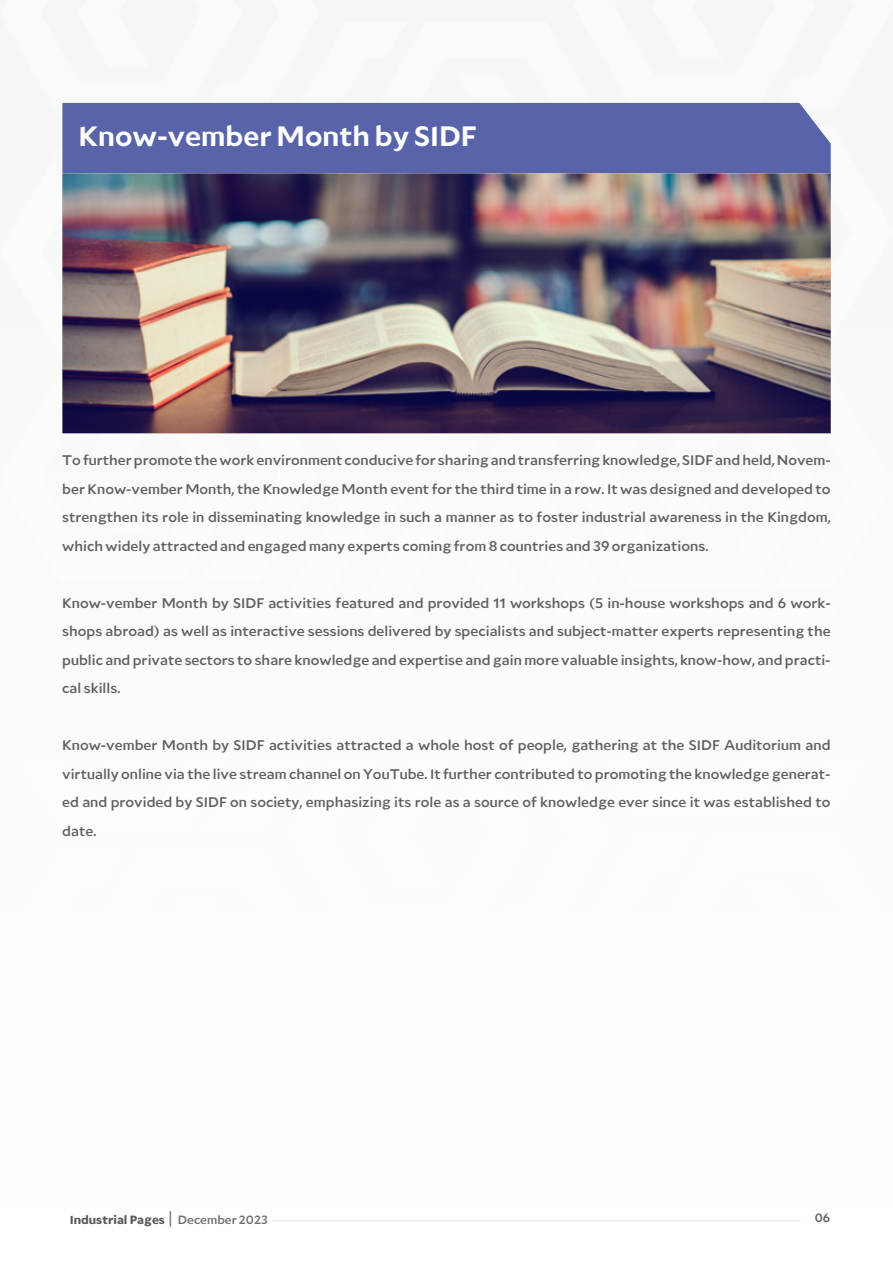
<style>
.page{position:relative;width:893px;height:1263px;background:#fff}
.page>*{position:absolute;margin:0;border:0;box-sizing:border-box;transform-origin:0 0}
.t1{font:600 42px "Sarmady";color:#fff}
.t2{font:500 21px/28.5px "Sarmady";color:#606060;text-align:justify}
.t3{font:700 18px "Sarmady";color:#58595b}
.t4{font:500 18px "Sarmady";color:#58595b}
.s1{font-weight:500;color:#6d6e71}
</style>
<div class="page">
<svg style="left:286px;top:433px;width:243px;height:1px"></svg>
<svg style="left:62px;top:102px;width:224px;height:1px"></svg>
<svg style="left:286px;top:102px;width:243px;height:1px"></svg>
<svg style="left:573px;top:102px;width:227px;height:1px"></svg>
<svg style="left:573px;top:433px;width:243px;height:1px"></svg>
<hr style="left:272px;top:1220px;width:529px;height:1px;background:#e5e6e7">
<div style="left:62px;top:103px;width:769px;height:70px;background:#5863a9"></div>
<img style="left:62px;top:173px;width:769px;height:260px">
<h1 class="t1" style="left:79px;top:117px;width:400px">Know-vember Month by SIDF</h1>
<p class="t2" style="left:62px;top:446px;width:770px">To further promote the work environment conducive for sharing and transferring knowledge, SIDF and held, Novem&shy;ber Know-vember Month, the Knowledge Month event for the third time in a row. It was designed and developed to strengthen its role in disseminating knowledge in such a manner as to foster industrial awareness in the Kingdom, which widely attracted and engaged many experts coming from 8 countries and 39 organizations.</p>
<p class="t2" style="left:62px;top:588px;width:770px">Know-vember Month by SIDF activities featured and provided 11 workshops (5 in-house workshops and 6 work&shy;shops abroad) as well as interactive sessions delivered by specialists and subject-matter experts representing the public and private sectors to share knowledge and expertise and gain more valuable insights, know-how, and practi&shy;cal skills.</p>
<p class="t2" style="left:62px;top:731px;width:770px">Know-vember Month by SIDF activities attracted a whole host of people, gathering at the SIDF Auditorium and virtually online via the live stream channel on YouTube. It further contributed to promoting the knowledge generat&shy;ed and provided by SIDF on society, emphasizing its role as a source of knowledge ever since it was established to date.</p>
<p class="t3" style="left:70px;top:1211px;width:200px">Industrial Pages<span class="s1">| December 2023</span></p>
<p class="t4" style="left:815px;top:1210px;width:17px">06</p>
</div>
